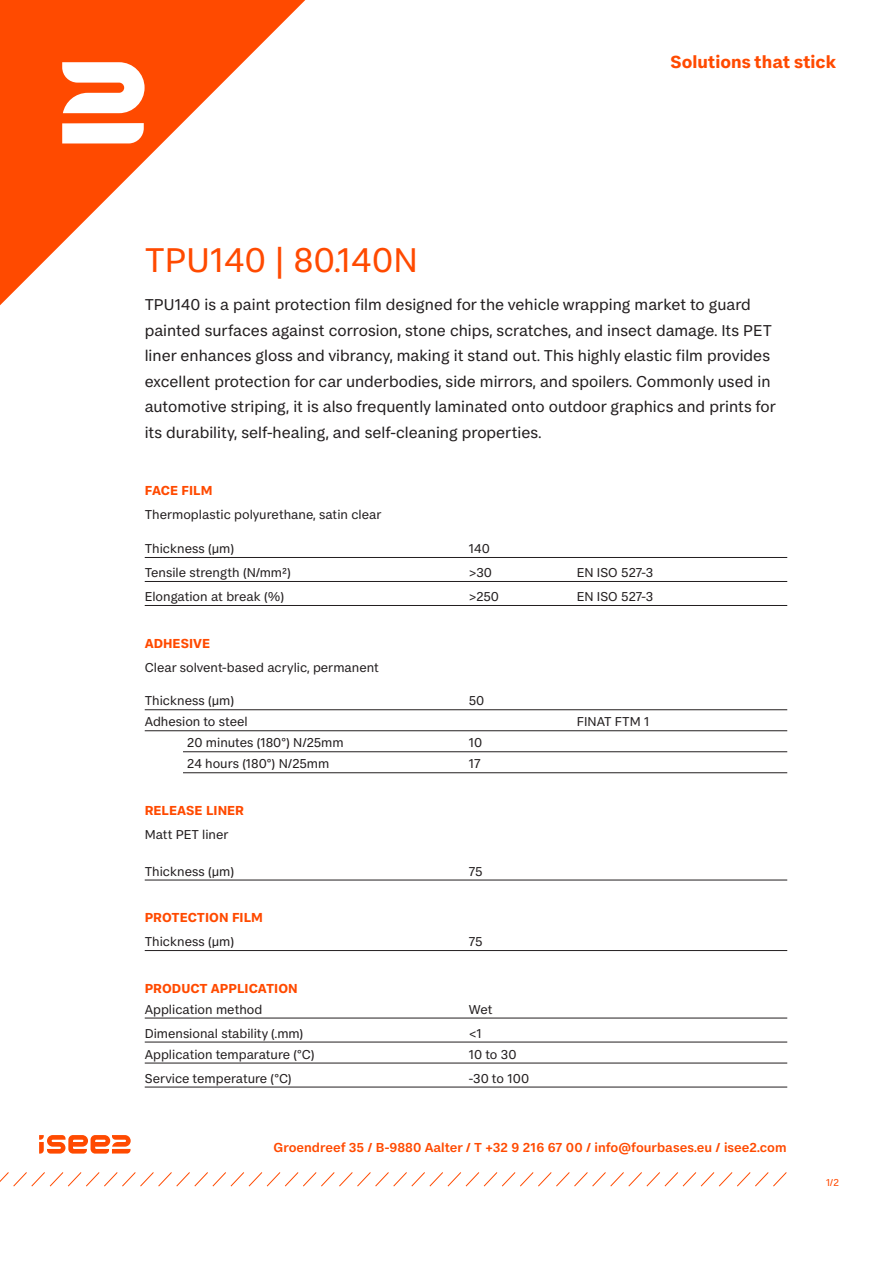
<style>
.page{position:relative;width:893px;height:1263px;background:#fff}
.page>*{position:absolute;margin:0;border:0;box-sizing:border-box;transform-origin:0 0}
.Paragraph_Style_1{font:36px "FS Koopman";color:#ff4a00}
.t1{font:700 18.15px "FS Koopman";color:#ff4a00}
.lopende_tekst{font:16.5px/25.5px "FS Koopman";color:#231f20}
.lijst_met_lijn_onder{font:13.5px "FS Koopman";color:#231f20}
.lopende_tekst__afstand_na{font:13.5px "FS Koopman";color:#231f20}
.t2{font:500 13.5px "FS Koopman";color:#ff4a00}
.Paragraph_Style_2{font:700 13.5px "FS Koopman";color:#ff4a00}
.lijst_met_lijn_onder_inpsingen{font:13.5px "FS Koopman";color:#231f20}
.t3{font:10.5px "FS Koopman";color:#ff4a00}
</style>
<div class="page">
<svg style="left:39px;top:1135px;width:92px;height:18px"></svg>
<svg style="left:0;top:1172px;width:787px;height:15px"></svg>
<svg style="left:0;top:0;width:306px;height:306px"></svg>
<svg style="left:62px;top:62px;width:83px;height:51px"></svg>
<svg style="left:62px;top:123px;width:82px;height:20px"></svg>
<hr style="left:145px;top:557px;width:642px;height:1px;background:#231f20">
<hr style="left:145px;top:581px;width:642px;height:1px;background:#231f20">
<hr style="left:145px;top:605px;width:642px;height:1px;background:#231f20">
<hr style="left:145px;top:709px;width:642px;height:1px;background:#231f20">
<hr style="left:145px;top:730px;width:642px;height:1px;background:#231f20">
<hr style="left:183px;top:751px;width:604px;height:1px;background:#231f20">
<hr style="left:183px;top:772px;width:604px;height:1px;background:#231f20">
<hr style="left:145px;top:880px;width:642px;height:1px;background:#231f20">
<hr style="left:145px;top:950px;width:642px;height:1px;background:#231f20">
<hr style="left:145px;top:1018px;width:642px;height:1px;background:#231f20">
<hr style="left:145px;top:1042px;width:642px;height:1px;background:#231f20">
<hr style="left:145px;top:1063px;width:642px;height:1px;background:#231f20">
<hr style="left:145px;top:1087px;width:642px;height:1px;background:#231f20">
<p class="t1" style="left:670px;top:50px;width:167px">Solutions that stick</p>
<p class="Paragraph_Style_1" style="left:145px;top:239px;width:275px">TPU140 | 80.140N</p>
<p class="lopende_tekst" style="left:145px;top:291px;width:633px">TPU140 is a paint protection film designed for the vehicle wrapping market to guard painted surfaces against corrosion, stone chips, scratches, and insect damage. Its PET liner enhances gloss and vibrancy, making it stand out. This highly elastic film provides excellent protection for car underbodies, side mirrors, and spoilers. Commonly used in automotive striping, it is also frequently laminated onto outdoor graphics and prints for its durability, self-healing, and self-cleaning properties.</p>
<p class="Paragraph_Style_2" style="left:145px;top:482px;width:69px">FACE FILM</p>
<p class="lopende_tekst__afstand_na" style="left:145px;top:507px;width:238px">Thermoplastic polyurethane, satin clear</p>
<p class="lijst_met_lijn_onder" style="left:145px;top:541px;width:91px">Thickness (µm)</p>
<p class="lijst_met_lijn_onder" style="left:469px;top:541px;width:23px">140</p>
<p class="lijst_met_lijn_onder" style="left:145px;top:565px;width:148px">Tensile strength (N/mm²)</p>
<p class="lijst_met_lijn_onder" style="left:469px;top:565px;width:25px">&gt;30</p>
<p class="lijst_met_lijn_onder" style="left:577px;top:565px;width:78px">EN ISO 527-3</p>
<p class="lijst_met_lijn_onder" style="left:145px;top:589px;width:141px">Elongation at break (%)</p>
<p class="lijst_met_lijn_onder" style="left:469px;top:589px;width:32px">&gt;250</p>
<p class="lijst_met_lijn_onder" style="left:577px;top:589px;width:78px">EN ISO 527-3</p>
<p class="Paragraph_Style_2" style="left:145px;top:635px;width:67px">ADHESIVE</p>
<p class="lopende_tekst__afstand_na" style="left:145px;top:659px;width:236px">Clear solvent-based acrylic, permanent</p>
<p class="lijst_met_lijn_onder" style="left:145px;top:693px;width:91px">Thickness (µm)</p>
<p class="lijst_met_lijn_onder" style="left:469px;top:693px;width:17px">50</p>
<p class="lijst_met_lijn_onder" style="left:145px;top:714px;width:104px">Adhesion to steel</p>
<p class="lijst_met_lijn_onder" style="left:577px;top:714px;width:74px">FINAT FTM 1</p>
<p class="lijst_met_lijn_onder_inpsingen" style="left:187px;top:735px;width:158px">20 minutes (180°) N/25mm</p>
<p class="lijst_met_lijn_onder_inpsingen" style="left:469px;top:735px;width:15px">10</p>
<p class="lijst_met_lijn_onder_inpsingen" style="left:187px;top:756px;width:143px">24 hours (180°) N/25mm</p>
<p class="lijst_met_lijn_onder_inpsingen" style="left:469px;top:756px;width:13px">17</p>
<p class="Paragraph_Style_2" style="left:145px;top:802px;width:101px">RELEASE LINER</p>
<p class="lopende_tekst__afstand_na" style="left:145px;top:826px;width:85px">Matt PET liner</p>
<p class="lijst_met_lijn_onder" style="left:145px;top:863px;width:91px">Thickness (µm)</p>
<p class="lijst_met_lijn_onder" style="left:469px;top:863px;width:15px">75</p>
<p class="Paragraph_Style_2" style="left:145px;top:909px;width:120px">PROTECTION FILM</p>
<p class="lijst_met_lijn_onder" style="left:145px;top:934px;width:91px">Thickness (µm)</p>
<p class="lijst_met_lijn_onder" style="left:469px;top:934px;width:15px">75</p>
<p class="Paragraph_Style_2" style="left:145px;top:980px;width:154px">PRODUCT APPLICATION</p>
<p class="lijst_met_lijn_onder" style="left:145px;top:1001px;width:119px">Application method</p>
<p class="lijst_met_lijn_onder" style="left:469px;top:1001px;width:25px">Wet</p>
<p class="lijst_met_lijn_onder" style="left:145px;top:1025px;width:160px">Dimensional stability (.mm)</p>
<p class="lijst_met_lijn_onder" style="left:469px;top:1025px;width:15px">&lt;1</p>
<p class="lijst_met_lijn_onder" style="left:145px;top:1046px;width:171px">Application temparature (°C)</p>
<p class="lijst_met_lijn_onder" style="left:469px;top:1046px;width:49px">10 to 30</p>
<p class="lijst_met_lijn_onder" style="left:145px;top:1070px;width:148px">Service temperature (°C)</p>
<p class="lijst_met_lijn_onder" style="left:469px;top:1070px;width:62px">-30 to 100</p>
<p class="t2" style="left:273px;top:1140px;width:515px">Groendreef 35 / B-9880 Aalter / T +32 9 216 67 00 / info@fourbases.eu / isee2.com</p>
<p class="t3" style="left:826px;top:1177px;width:14px">1/2</p>
</div>
